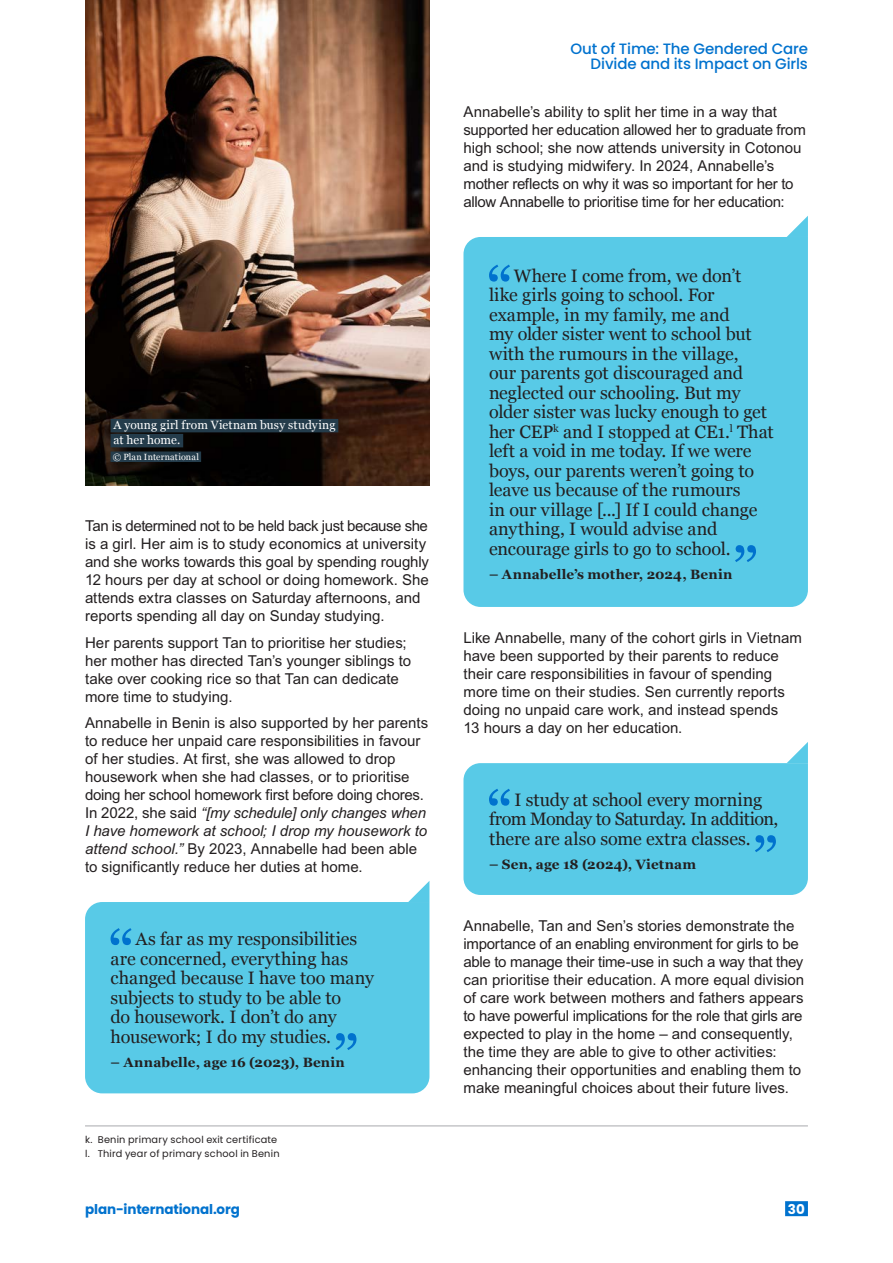
<style>
.page{position:relative;width:893px;height:1263px;background:#fff}
.page>*{position:absolute;margin:0;border:0;box-sizing:border-box;transform-origin:0 0}
.quote{font:18px/19.5px "Georgia";letter-spacing:-.005em;color:#231f20}
.body{font:15px/18px "Arial MT Pro";color:#231f20}
.t1{font:500 15px/15px "Poppins";letter-spacing:-.005em;color:#0072ce;text-align:right}
.quotee{font:700 13.5px "Georgia";letter-spacing:.01em;color:#231f20}
.t2{font:700 13.5px "Poppins";letter-spacing:-.01em;color:#0072ce}
.t3{font:700 13.5px "Poppins";color:#fff}
.photo{font:12px/15px "Georgia";letter-spacing:.01em;color:#fff}
.footnote1{font:9.75px "Poppins";letter-spacing:.02em;color:#231f20}
.footnote2{font:9.75px "Poppins";letter-spacing:.02em;color:#231f20}
.photo_copyright{font:9px "Georgia";letter-spacing:.02em;color:#fff}
.s1{font-style:italic}
</style>
<div class="page">
<div style="left:785px;top:1201px;width:23px;height:15px;background:#0072ce"></div>
<hr style="left:85px;top:1125px;width:723px;height:1px;background:#a8a9ad">
<div style="left:463px;top:237px;width:345px;height:370px;background:#58cae7"></div>
<svg style="left:489px;top:265px;width:21px;height:17px"></svg>
<svg style="left:735px;top:545px;width:21px;height:17px"></svg>
<svg style="left:787px;top:216px;width:21px;height:21px"></svg>
<div style="left:463px;top:763px;width:345px;height:132px;background:#58cae7"></div>
<svg style="left:489px;top:789px;width:21px;height:17px"></svg>
<svg style="left:755px;top:835px;width:21px;height:17px"></svg>
<svg style="left:787px;top:742px;width:21px;height:21px"></svg>
<div style="left:85px;top:902px;width:344px;height:191px;background:#58cae7"></div>
<svg style="left:111px;top:928px;width:21px;height:17px"></svg>
<svg style="left:335px;top:1033px;width:21px;height:17px"></svg>
<svg style="left:408px;top:881px;width:21px;height:21px"></svg>
<img style="left:85px;top:0;width:344px;height:485px">
<div style="left:111px;top:419px;width:227px;height:13px;background:#243c4b"></div>
<div style="left:111px;top:434px;width:72px;height:13px;background:#243c4b"></div>
<div style="left:111px;top:451px;width:90px;height:11px;background:#243c4b"></div>
<p class="t1" style="left:570px;top:41px;width:239px">Out of Time: The Gendered Care<br>Divide and its Impact on Girls</p>
<p class="photo" style="left:113px;top:417px;width:223px">A young girl from Vietnam busy studying at her home.</p>
<p class="photo_copyright" style="left:113px;top:450px;width:88px">© Plan International</p>
<p class="body" style="left:85px;top:518px;width:346px">Tan is determined not to be held back just because she is a girl. Her aim is to study economics at university and she works towards this goal by spending roughly 12 hours per day at school or doing homework. She attends extra classes on Saturday afternoons, and reports spending all day on Sunday studying.</p>
<p class="body" style="left:85px;top:634px;width:328px">Her parents support Tan to prioritise her studies; her mother has directed Tan’s younger siblings to take over cooking rice so that Tan can dedicate more time to studying.</p>
<p class="body" style="left:85px;top:715px;width:345px">Annabelle in Benin is also supported by her parents to reduce her unpaid care responsibilities in favour of her studies. At first, she was allowed to drop housework when she had classes, or to prioritise doing her school homework first before doing chores.<br>In 2022, she said <span class="s1">“[my schedule] only changes when I have homework at school; I drop my housework to attend school.”</span> By 2023, Annabelle had been able to significantly reduce her duties at home.</p>
<p class="quote" style="left:111px;top:928px;width:265px;text-indent:25px">As far as my responsibilities are concerned, everything has changed because I have too many subjects to study to be able to<br>do housework. I don’t do any housework; I do my studies.</p>
<p class="quotee" style="left:111px;top:1052px;width:236px">– Annabelle, age 16 (2023), Benin</p>
<p class="footnote1" style="left:85px;top:1134px;width:194px">k. Benin primary school exit certificate</p>
<p class="footnote2" style="left:85px;top:1147px;width:196px">l. Third year of primary school in Benin</p>
<p class="body" style="left:463px;top:104px;width:344px">Annabelle’s ability to split her time in a way that supported her education allowed her to graduate from high school; she now attends university in Cotonou and is studying midwifery. In 2024, Annabelle’s mother reflects on why it was so important for her to allow Annabelle to prioritise time for her education:</p>
<p class="quote" style="left:489px;top:265px;width:286px;text-indent:25px">Where I come from, we don’t like girls going to school. For example, in my family, me and<br>my older sister went to school but with the rumours in the village,<br>our parents got discouraged and neglected our schooling. But my older sister was lucky enough to get her CEP<sup>k</sup> and I stopped at CE1.<sup>l</sup> That left a void in me today. If we were boys, our parents weren’t going to leave us because of the rumours<br>in our village [...] If I could change anything, I would advise and encourage girls to go to school.</p>
<p class="quotee" style="left:489px;top:564px;width:245px">– Annabelle’s mother, 2024, Benin</p>
<p class="body" style="left:463px;top:630px;width:340px">Like Annabelle, many of the cohort girls in Vietnam have been supported by their parents to reduce their care responsibilities in favour of spending more time on their studies. Sen currently reports doing no unpaid care work, and instead spends<br>13 hours a day on her education.</p>
<p class="quote" style="left:489px;top:789px;width:291px;text-indent:25px">I study at school every morning from Monday to Saturday. In addition, there are also some extra classes.</p>
<p class="quotee" style="left:489px;top:854px;width:209px">– Sen, age 18 (2024), Vietnam</p>
<p class="body" style="left:463px;top:918px;width:342px">Annabelle, Tan and Sen’s stories demonstrate the importance of an enabling environment for girls to be able to manage their time-use in such a way that they can prioritise their education. A more equal division of care work between mothers and fathers appears to have powerful implications for the role that girls are expected to play in the home – and consequently, the time they are able to give to other activities: enhancing their opportunities and enabling them to make meaningful choices about their future lives.</p>
<p class="t2" style="left:85px;top:1201px;width:156px">plan-international.org</p>
<p class="t3" style="left:788px;top:1201px;width:19px">30</p>
</div>
